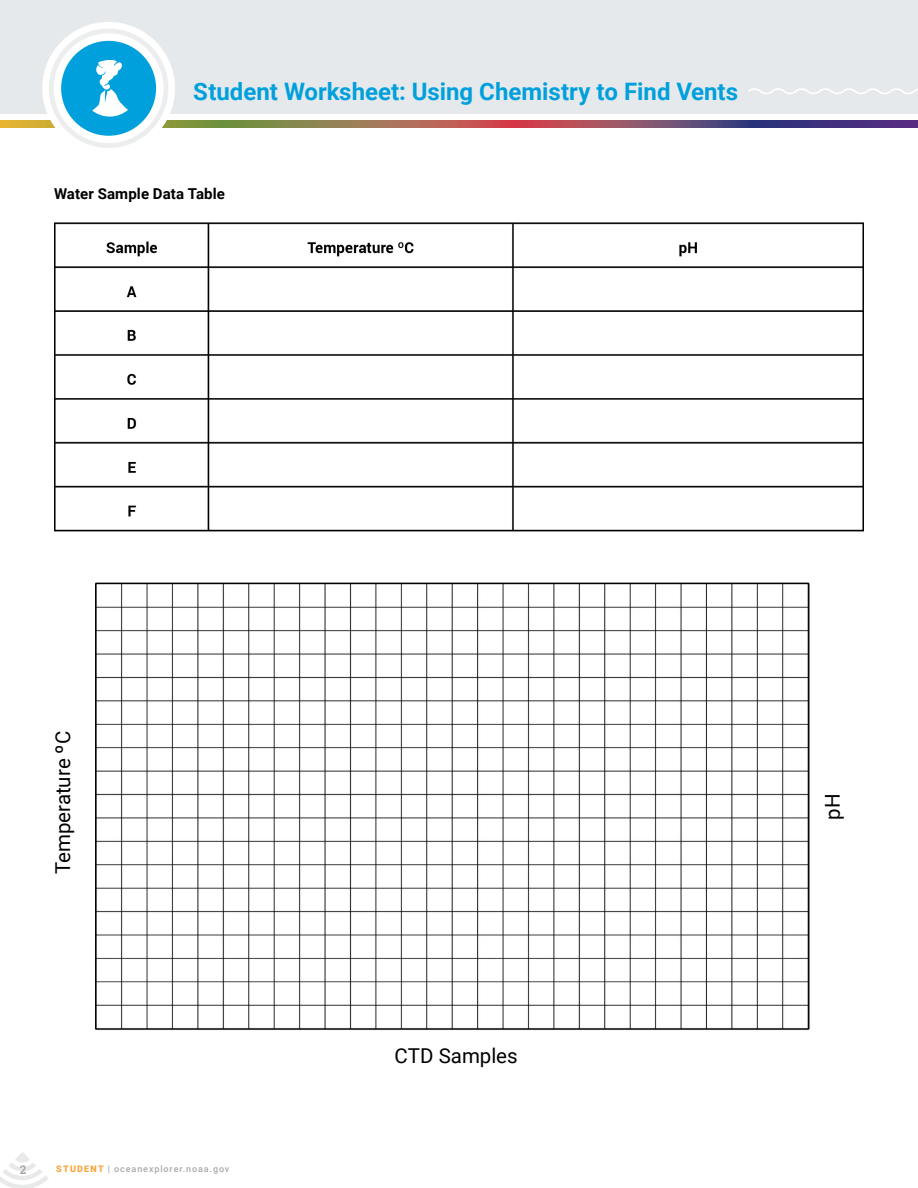
<style>
.page{position:relative;width:918px;height:1188px;background:#fff}
.page>*{position:absolute;margin:0;border:0;box-sizing:border-box;transform-origin:0 0}
.t1{font:700 24px "Roboto";color:#00a0dd}
.t2{font:20.4px "Roboto";color:#000}
.t3{font:700 15px "Roboto";letter-spacing:.01em;color:#000}
.t4{font:700 12px "Roboto Slab";color:#a7a9ac}
.t5{font:500 9px "Roboto";letter-spacing:.1em;color:#a7a9ac}
.s1{font-weight:900;color:#faa63b}
</style>
<div class="page">
<div style="left:0;top:0;width:918px;height:114px;background:#e6e9eb"></div>
<svg style="left:0;top:120px;width:918px;height:8px;background:#87605d"></svg>
<div style="left:42px;top:22px;width:133px;height:133px;background:#fff;border-radius:50%"></div>
<svg style="left:51px;top:31px;width:115px;height:115px"></svg>
<div style="left:61px;top:41px;width:95px;height:95px;background:#00a0dd;border-radius:50%"></div>
<svg style="left:92px;top:60px;width:36px;height:57px"></svg>
<div style="left:49px;top:29px;width:119px;height:119px;border:5px solid #ebedee;border-radius:50%"></div>
<svg style="left:0;top:1152px;width:49px;height:36px"></svg>
<svg style="left:748px;top:88px;width:170px;height:6px"></svg>
<img style="left:54px;top:222px;width:810px;height:310px">
<img style="left:96px;top:582px;width:714px;height:448px">
<p class="t1" style="left:193px;top:75px;width:547px">Student Worksheet: Using Chemistry to Find Vents</p>
<p class="t3" style="left:54px;top:183px;width:173px">Water Sample Data Table</p>
<p class="t2" style="left:49px;top:874px;width:144px;rotate:-90deg">Temperature ºC</p>
<p class="t4" style="left:20px;top:1161px;width:8px">2</p>
<p class="t5" style="left:56px;top:1162px;width:175px"><span class="s1">STUDENT</span> | oceanexplorer.noaa.gov</p>
<p class="t2" style="left:395px;top:1041px;width:125px">CTD Samples</p>
<p class="t2" style="left:818px;top:820px;width:28px;rotate:-90deg">pH</p>
</div>
